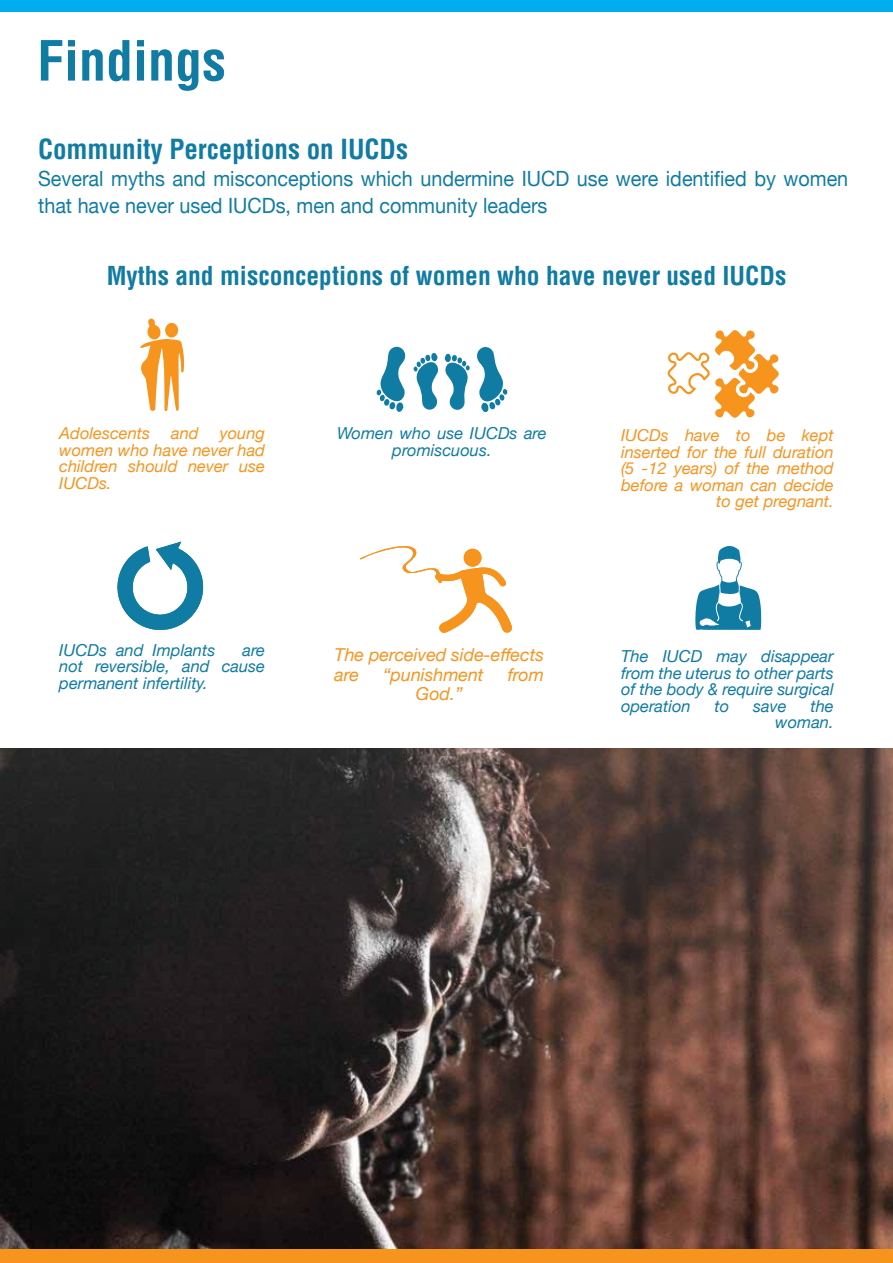
<style>
.page{position:relative;width:893px;height:1263px;background:#fff}
.page>*{position:absolute;margin:0;border:0;box-sizing:border-box;transform-origin:0 0}
.t1{font:700 condensed 54px "Helvetica LT Std";color:#107ba3}
.t2{font:700 condensed 27px "Helvetica LT Std";color:#107ba3}
.t3{font:700 condensed 25.5px "Helvetica LT Std";color:#107ba3}
.t4{font:21px/27px "Helvetica Neue";color:#107ba3;scale:.94 1}
.t5{font:italic 17.85px/19.8px "Helvetica Neue";color:#f7941e}
.t6{font:italic 16.5px/16.5px "Helvetica Neue";color:#107ba3;text-align:justify}
.t7{font:italic 16.5px/16.5px "Helvetica Neue";color:#f7941e;text-align:right}
</style>
<div class="page">
<div style="left:0;top:0;width:893px;height:11px;background:#00aeef"></div>
<svg style="left:667px;top:330px;width:112px;height:88px"></svg>
<svg style="left:140px;top:319px;width:44px;height:92px"></svg>
<svg style="left:413px;top:353px;width:25px;height:57px"></svg>
<svg style="left:444px;top:353px;width:25px;height:57px"></svg>
<svg style="left:477px;top:347px;width:30px;height:66px"></svg>
<svg style="left:376px;top:347px;width:29px;height:65px"></svg>
<svg style="left:695px;top:546px;width:66px;height:84px"></svg>
<svg style="left:117px;top:542px;width:86px;height:88px"></svg>
<svg style="left:360px;top:546px;width:152px;height:87px"></svg>
<div style="left:463px;top:549px;width:18px;height:18px;background:#f7941e;border-radius:50%"></div>
<svg style="left:0;top:748px;width:893px;height:501px"></svg>
<div style="left:0;top:1249px;width:893px;height:14px;background:#f7941e"></div>
<h1 class="t1" style="left:37px;top:27px;width:190px">Findings</h1>
<h2 class="t2" style="left:38px;top:132px;width:371px">Community Perceptions on IUCDs</h2>
<p class="t4" style="left:38px;top:166px;width:863px">Several myths and misconceptions which undermine IUCD use were identified by women that have never used IUCDs, men and community leaders</p>
<h3 class="t3" style="left:107px;top:259px;width:681px">Myths and misconceptions of women who have never used IUCDs</h3>
<p class="t7" style="left:59px;top:426px;width:207px;text-align:justify;text-indent:160px">young women who have never had children should never use IUCDs.</p>
<p class="t6" style="left:337px;top:426px;width:211px;text-align:center">Women who use IUCDs are promiscuous.</p>
<p class="t7" style="left:59px;top:426px;width:92px">Adolescents</p>
<p class="t7" style="left:171px;top:426px;width:29px">and</p>
<p class="t6" style="left:59px;top:642px;width:157px">IUCDs and Implants</p>
<p class="t6" style="left:59px;top:642px;width:207px;text-indent:183px">are not reversible, and cause permanent infertility.</p>
<p class="t5" style="left:334px;top:646px;width:211px">The perceived side-effects are</p>
<p class="t5" style="left:383px;top:665px;width:102px">“punishment</p>
<p class="t5" style="left:507px;top:665px;width:38px">from</p>
<p class="t5" style="left:416px;top:685px;width:48px">God.”</p>
<p class="t7" style="left:621px;top:428px;width:214px">IUCDs have to be kept inserted for the full duration (5 -12 years) of the method before a woman can decide to get pregnant.</p>
<p class="t6" style="left:621px;top:649px;width:214px">The IUCD may disappear from the uterus to other parts of the body &amp; require surgical operation</p>
<p class="t6" style="left:775px;top:698px;width:60px;text-align:right">the woman.</p>
<p class="t6" style="left:714px;top:698px;width:16px">to</p>
<p class="t6" style="left:753px;top:698px;width:35px">save</p>
</div>
